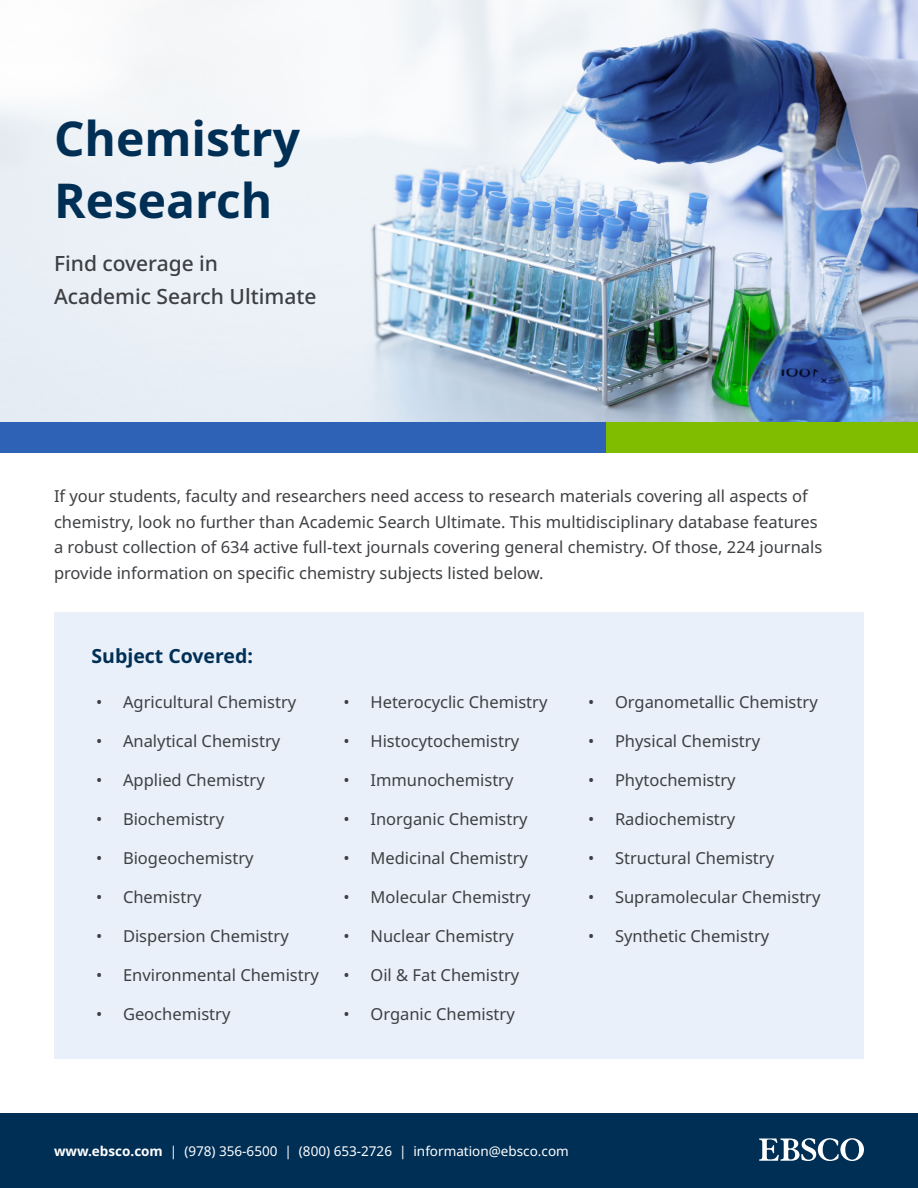
<style>
.page{position:relative;width:918px;height:1188px;background:#fff}
.page>*{position:absolute;margin:0;border:0;box-sizing:border-box;transform-origin:0 0}
.Sans_32{font:700 48px/61.5px "Noto Sans";color:#002f56}
.Sans_14{font:500 21px/33px "Noto Sans";color:#3d3f42}
.Subjects{font:700 19.5px "Noto Sans";color:#002f56}
.Sans_11_Bullets{font:16.5px "Noto Sans";color:#3d3f42}
.Sans_11{font:16.5px/25.5px "Noto Sans";color:#3d3f42}
.t1{font:13.5px "Noto Sans";color:#fff}
.s1{font-weight:700}
</style>
<div class="page">
<img style="left:0;top:0;width:918px;height:423px">
<div style="left:54px;top:612px;width:810px;height:447px;background:#eaf0fa"></div>
<div style="left:0;top:1113px;width:918px;height:75px;background:#002f56"></div>
<svg style="left:759px;top:1138px;width:105px;height:23px"></svg>
<div style="left:0;top:423px;width:606px;height:30px;background:#2d62b6"></div>
<div style="left:606px;top:423px;width:312px;height:30px;background:#80bc00"></div>
<h1 class="Sans_32" style="left:54px;top:109px;width:248px">Chemistry<br>Research</h1>
<h2 class="Sans_14" style="left:54px;top:248px;width:264px">Find coverage in<br>Academic Search Ultimate</h2>
<p class="Sans_11" style="left:54px;top:484px;width:770px">If your students, faculty and researchers need access to research materials covering all aspects of chemistry, look no further than Academic Search Ultimate. This multidisciplinary database features a robust collection of 634 active full-text journals covering general chemistry. Of those, 224 journals provide information on specific chemistry subjects listed below.</p>
<p class="Subjects" style="left:92px;top:642px;width:163px">Subject Covered:</p>
<p class="Sans_11_Bullets" style="left:96px;top:690px;width:202px">• Agricultural Chemistry</p>
<p class="Sans_11_Bullets" style="left:96px;top:729px;width:186px">• Analytical Chemistry</p>
<p class="Sans_11_Bullets" style="left:96px;top:768px;width:170px">• Applied Chemistry</p>
<p class="Sans_11_Bullets" style="left:96px;top:807px;width:130px">• Biochemistry</p>
<p class="Sans_11_Bullets" style="left:96px;top:846px;width:159px">• Biogeochemistry</p>
<p class="Sans_11_Bullets" style="left:96px;top:885px;width:107px">• Chemistry</p>
<p class="Sans_11_Bullets" style="left:96px;top:924px;width:194px">• Dispersion Chemistry</p>
<p class="Sans_11_Bullets" style="left:96px;top:963px;width:225px">• Environmental Chemistry</p>
<p class="Sans_11_Bullets" style="left:96px;top:1002px;width:136px">• Geochemistry</p>
<p class="Sans_11_Bullets" style="left:344px;top:690px;width:205px">• Heterocyclic Chemistry</p>
<p class="Sans_11_Bullets" style="left:344px;top:729px;width:177px">• Histocytochemistry</p>
<p class="Sans_11_Bullets" style="left:344px;top:768px;width:172px">• Immunochemistry</p>
<p class="Sans_11_Bullets" style="left:344px;top:807px;width:186px">• Inorganic Chemistry</p>
<p class="Sans_11_Bullets" style="left:344px;top:846px;width:186px">• Medicinal Chemistry</p>
<p class="Sans_11_Bullets" style="left:344px;top:885px;width:188px">• Molecular Chemistry</p>
<p class="Sans_11_Bullets" style="left:344px;top:924px;width:172px">• Nuclear Chemistry</p>
<p class="Sans_11_Bullets" style="left:344px;top:963px;width:177px">• Oil &amp; Fat Chemistry</p>
<p class="Sans_11_Bullets" style="left:344px;top:1002px;width:173px">• Organic Chemistry</p>
<p class="Sans_11_Bullets" style="left:588px;top:690px;width:231px">• Organometallic Chemistry</p>
<p class="Sans_11_Bullets" style="left:588px;top:729px;width:174px">• Physical Chemistry</p>
<p class="Sans_11_Bullets" style="left:588px;top:768px;width:149px">• Phytochemistry</p>
<p class="Sans_11_Bullets" style="left:588px;top:807px;width:149px">• Radiochemistry</p>
<p class="Sans_11_Bullets" style="left:588px;top:846px;width:188px">• Structural Chemistry</p>
<p class="Sans_11_Bullets" style="left:588px;top:885px;width:234px">• Supramolecular Chemistry</p>
<p class="Sans_11_Bullets" style="left:588px;top:924px;width:183px">• Synthetic Chemistry</p>
<p class="t1" style="left:54px;top:1141px;width:516px"><span class="s1">www.ebsco.com</span> | (978) 356-6500 | (800) 653-2726 | information@ebsco.com</p>
</div>
